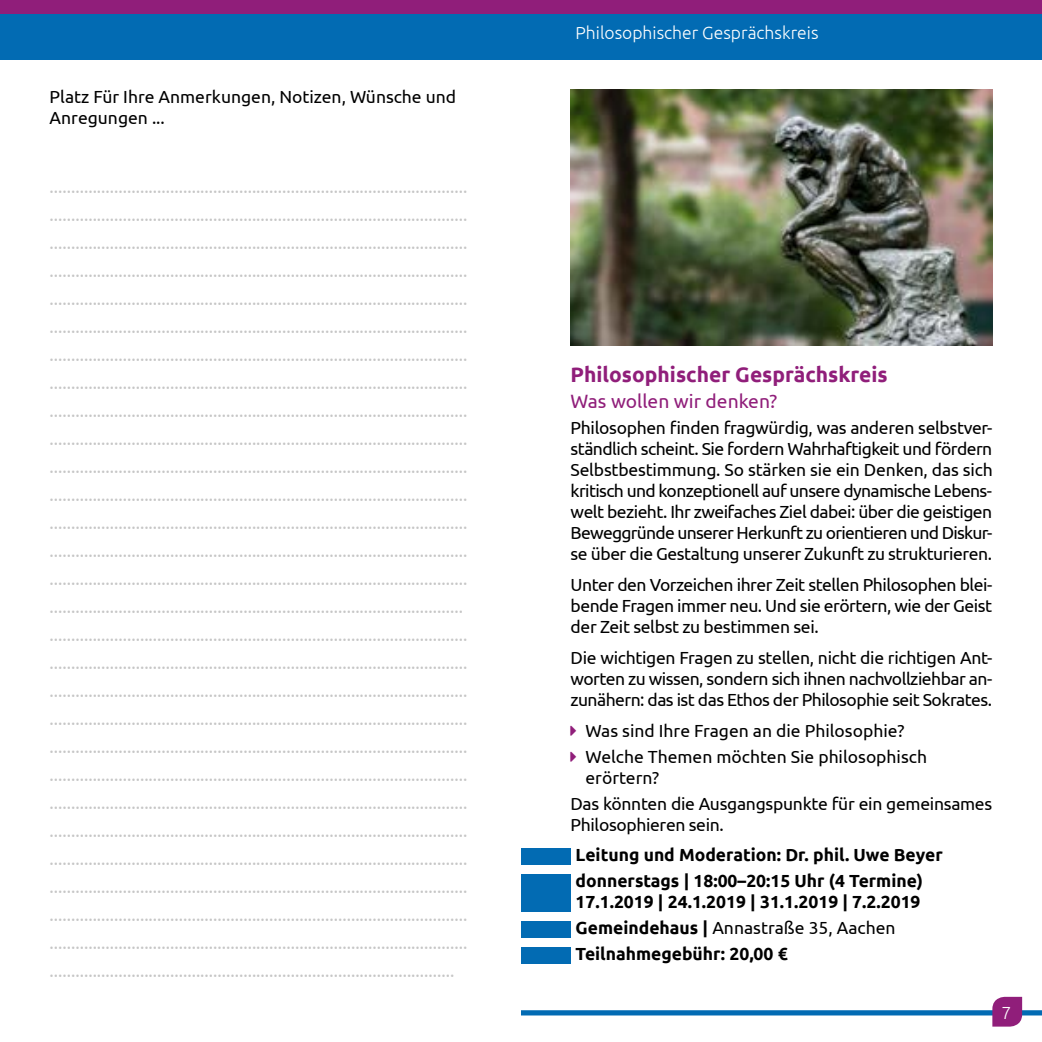
<style>
.page{position:relative;width:1042px;height:1042px;background:#fff}
.page>*{position:absolute;margin:0;border:0;box-sizing:border-box;transform-origin:0 0}
.t1{font:700 21px "Ubuntu";color:#901e7a}
.t2{font:19.25px "Ubuntu";color:#901e7a}
.t3{font:17.5px/28px "Ubuntu";color:#c6c6c6}
.t4{font:17.5px/21px "Ubuntu";letter-spacing:-.02em;color:#000;text-align:justify}
.t5{font:700 17.5px/25.9px "Ubuntu";color:#000}
.t6{font:17.5px/25.9px "Ubuntu";color:#000}
.t7{font:300 17.5px "Ubuntu";color:#fff}
.s1{font-weight:400}
</style>
<div class="page">
<div style="left:0;top:13px;width:1042px;height:47px;background:#026bb3"></div>
<div style="left:0;top:0;width:1042px;height:13px;background:#901e7a"></div>
<div style="left:521px;top:1010px;width:521px;height:5px;background:#026bb3"></div>
<div style="left:521px;top:848px;width:49px;height:16px;background:#026bb3"></div>
<div style="left:521px;top:874px;width:49px;height:37px;background:#026bb3"></div>
<div style="left:521px;top:921px;width:49px;height:16px;background:#026bb3"></div>
<div style="left:521px;top:947px;width:49px;height:16px;background:#026bb3"></div>
<img style="left:570px;top:89px;width:422px;height:257px">
<svg style="left:992px;top:997px;width:30px;height:29px"></svg>
<p class="t6" style="left:50px;top:86px;width:408px;line-height:21px">Platz Für Ihre Anmerkungen, Notizen, Wünsche und<br>Anregungen ...</p>
<p class="t3" style="left:50px;top:172px;width:419px">................................................................................................. ................................................................................................. ................................................................................................. ................................................................................................. ................................................................................................. ................................................................................................. ................................................................................................. ................................................................................................. ................................................................................................. ................................................................................................. ................................................................................................. ................................................................................................. ................................................................................................. ................................................................................................. ................................................................................................. ................................................................................................ ................................................................................................. ................................................................................................. ................................................................................................. ................................................................................................. ................................................................................................. ................................................................................................. ................................................................................................. ................................................................................................. ................................................................................................. ................................................................................................. ................................................................................................. ................................................................................................. ..............................................................................................</p>
<p class="t7" style="left:575px;top:22px;width:244px">Philosophischer Gesprächskreis</p>
<p class="t1" style="left:570px;top:362px;width:319px">Philosophischer Gesprächskreis</p>
<p class="t2" style="left:570px;top:389px;width:208px">Was wollen wir denken?</p>
<p class="t4" style="left:570px;top:416px;width:423px">Philosophen finden fragwürdig, was anderen selbstver&shy;ständlich scheint. Sie fordern Wahrhaftigkeit und fördern Selbstbestimmung. So stärken sie ein Denken, das sich kritisch und konzeptionell auf unsere dynamische Lebens&shy;welt bezieht. Ihr zweifaches Ziel dabei: über die geistigen Beweggründe unserer Herkunft zu orientieren und Diskur&shy;se über die Gestaltung unserer Zukunft zu strukturieren.</p>
<p class="t4" style="left:570px;top:573px;width:423px">Unter den Vorzeichen ihrer Zeit stellen Philosophen blei&shy;bende Fragen immer neu. Und sie erörtern, wie der Geist der Zeit selbst zu bestimmen sei.</p>
<p class="t4" style="left:570px;top:646px;width:423px">Die wichtigen Fragen zu stellen, nicht die richtigen Ant&shy;worten zu wissen, sondern sich ihnen nachvollziehbar an&shy;zunähern: das ist das Ethos der Philosophie seit Sokrates.</p>
<p class="t6" style="left:585px;top:717px;width:343px">Was sind Ihre Fragen an die Philosophie?<br>Welche Themen möchten Sie philosophisch</p>
<p class="t4" style="left:570px;top:764px;width:423px;line-height:25.9px;text-indent:15px">erörtern?<br>Das könnten die Ausgangspunkte für ein gemeinsames</p>
<p class="t4" style="left:570px;top:813px;width:155px">Philosophieren sein.</p>
<p class="t5" style="left:575px;top:842px;width:369px">Leitung und Moderation: Dr. phil. Uwe Beyer donnerstags | 18:00–20:15 Uhr (4 Termine)</p>
<p class="t5" style="left:575px;top:889px;width:346px">17.1.2019 | 24.1.2019 | 31.1.2019 | 7.2.2019<br>Gemeindehaus | <span class="s1">Annastraße 35, Aachen<br></span>Teilnahmegebühr: 20,00 €</p>
<p class="t7" style="left:1001px;top:1001px;width:11px">7</p>
</div>
